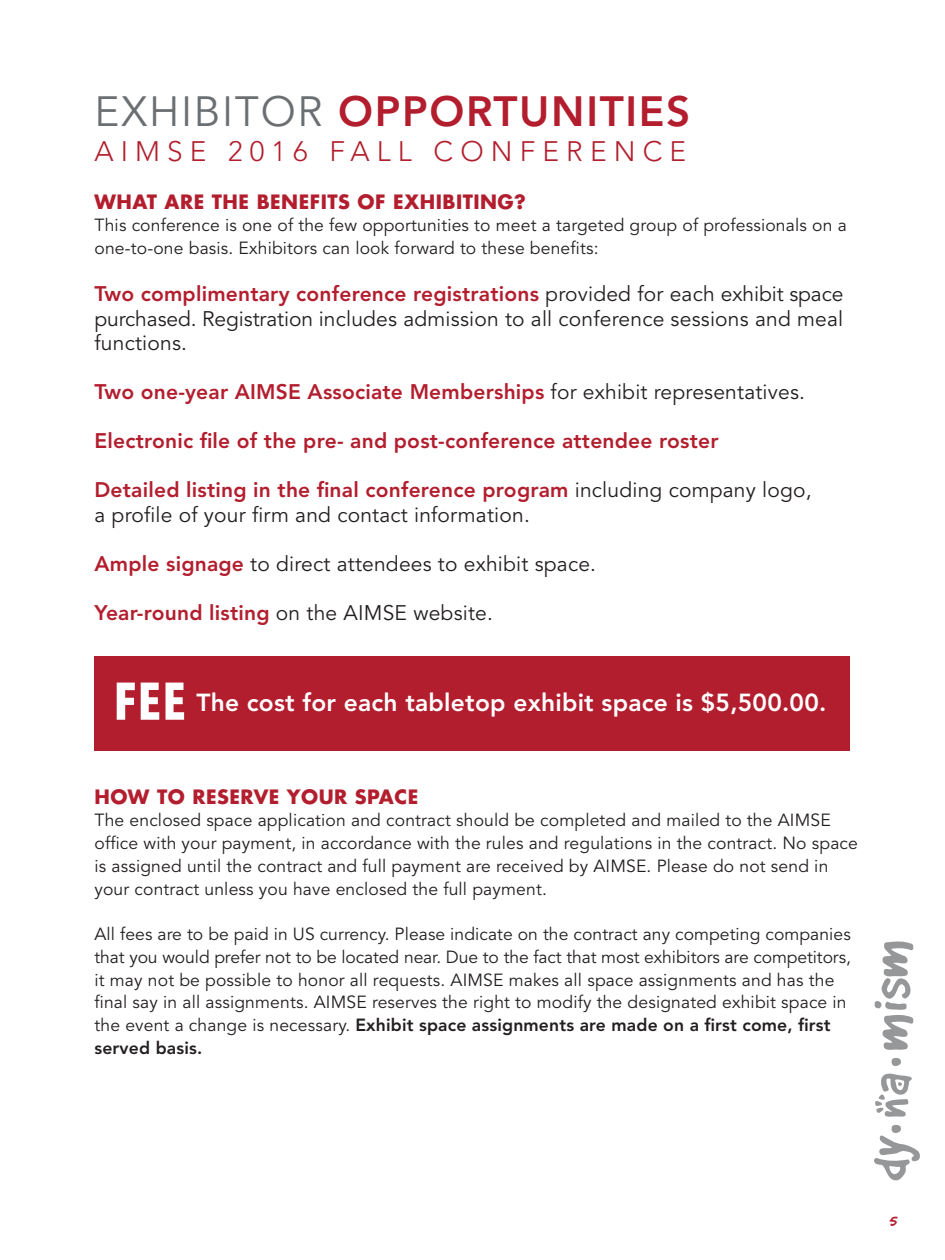
<style>
.page{position:relative;width:945px;height:1260px;background:#fff}
.page>*{position:absolute;margin:0;border:0;box-sizing:border-box;transform-origin:0 0}
.t1{font:63px "Good Dog Cool";color:#959799}
.text{font:800 42px "Avenir";letter-spacing:.04em;color:#b31e2e}
.text-2{font:300 28px "Avenir";letter-spacing:.255em;color:#b31e2e}
.callout{font:800 24.5px "Avenir";letter-spacing:.01em;color:#fff}
.text-3{font:21px/24.5px "Avenir";letter-spacing:.01em;color:#231f20;text-align:justify}
.text-4{font:800 21px "Avenir";letter-spacing:.01em;color:#b31e2e}
.t2{font:21px "Good Dog Cool";color:#b31e2e}
.sub{font:700 19.25px "Futura";letter-spacing:.025em;color:#b31e2e}
.text-5{font:17.5px/22.8px "Avenir";letter-spacing:.01em;color:#231f20}
.s1{font-weight:400;color:#6c6f72}
.s2{font-weight:800;color:#b31e2e}
.s3{font-weight:400;color:#231f20}
.s4{font-family:"Avenir Next Condensed";font-weight:700;font-size:52.5px}
.s5{font-weight:800}
</style>
<div class="page">
<div style="left:94px;top:656px;width:756px;height:95px;background:#b31e2e"></div>
<p class="text" style="left:94px;top:87px;width:597px"><span class="s1">EXHIBITOR</span> OPPORTUNITIES</p>
<p class="text-2" style="left:94px;top:135px;width:593px">AIMSE 2016 FALL CONFERENCE</p>
<p class="sub" style="left:94px;top:189px;width:433px">WHAT ARE THE BENEFITS OF EXHIBITING?</p>
<p class="text-5" style="left:94px;top:215px;width:754px">This conference is one of the few opportunities to meet a targeted group of professionals on a one-to-one basis. Exhibitors can look forward to these benefits:</p>
<p class="text-3" style="left:94px;top:283px;width:750px"><span class="s2">Two complimentary conference registrations</span> provided for each exhibit space purchased. Registration includes admission to all conference sessions and meal functions.</p>
<p class="text-4" style="left:94px;top:380px;width:712px">Two one-year AIMSE Associate Memberships <span class="s3">for exhibit representatives.</span></p>
<p class="text-4" style="left:94px;top:429px;width:626px">Electronic file of the pre- and post-conference attendee roster</p>
<p class="text-3" style="left:94px;top:479px;width:719px"><span class="s2">Detailed listing in the final conference program</span> including company logo, a profile of your firm and contact information.</p>
<p class="text-3" style="left:94px;top:552px;width:503px"><span class="s2">Ample signage</span> to direct attendees to exhibit space.</p>
<p class="text-3" style="left:94px;top:601px;width:400px"><span class="s2">Year-round listing</span> on the AIMSE website.</p>
<p class="callout" style="left:113px;top:688px;width:714px"><span class="s4">FEE</span> The cost for each tabletop exhibit space is $5,500.00.</p>
<p class="sub" style="left:94px;top:784px;width:325px">HOW TO RESERVE YOUR SPACE</p>
<p class="text-5" style="left:94px;top:810px;width:765px">The enclosed space application and contract should be completed and mailed to the AIMSE office with your payment, in accordance with the rules and regulations in the contract. No space is assigned until the contract and full payment are received by AIMSE. Please do not send in your contract unless you have enclosed the full payment.</p>
<p class="text-5" style="left:94px;top:923px;width:758px">All fees are to be paid in US currency. Please indicate on the contract any competing companies that you would prefer not to be located near. Due to the fact that most exhibitors are competitors, it may not be possible to honor all requests. AIMSE makes all space assignments and has the final say in all assignments. AIMSE reserves the right to modify the designated exhibit space in the event a change is necessary. <span class="s5">Exhibit space assignments are made on a first come, first served basis.</span></p>
<h1 class="t1" style="left:870px;top:1181px;width:243px;rotate:-90deg">dy.na.mism</h1>
<p class="t2" style="left:889px;top:1213px;width:10px">5</p>
</div>
